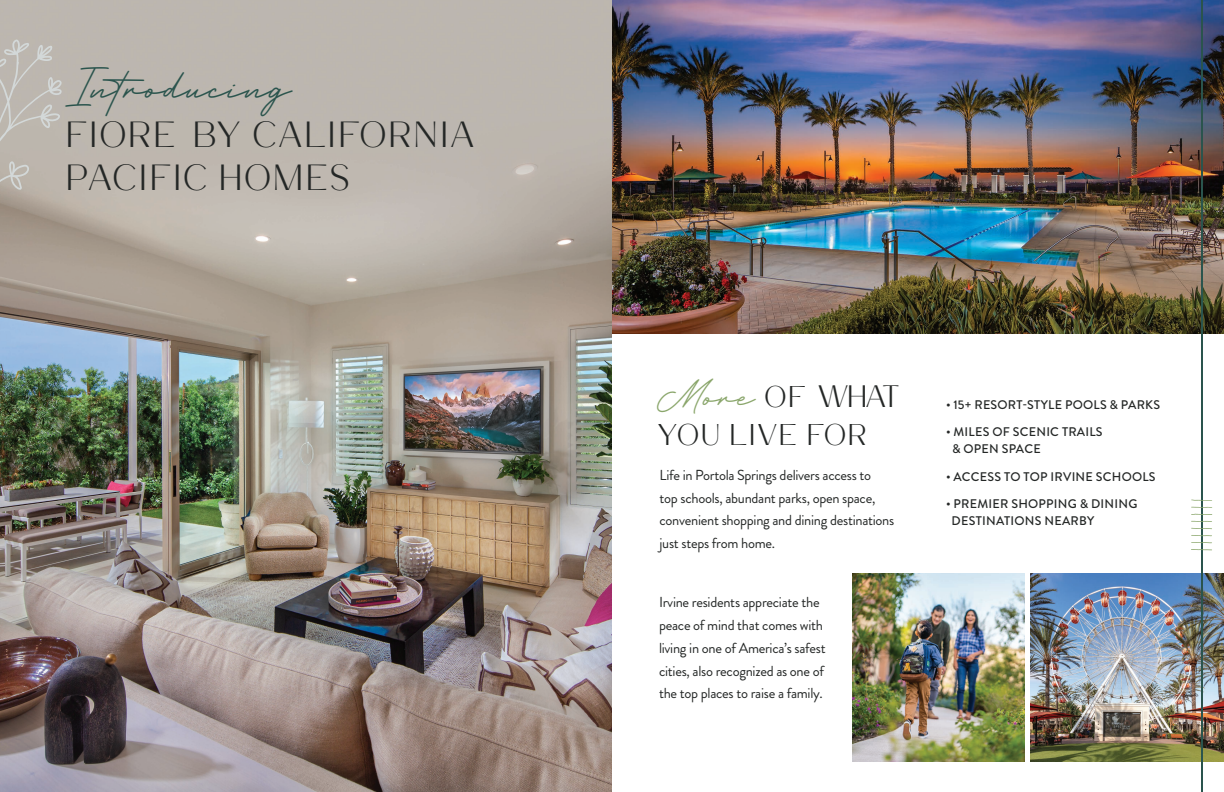
<style>
.page{position:relative;width:1224px;height:792px;background:#fff}
.page>*{position:absolute;margin:0;border:0;box-sizing:border-box;transform-origin:0 0}
.t1{font:300 36.4px/43px "Cherston";letter-spacing:.02em;color:#242726}
.t2{font:36.4px "Hertine Personal Use";letter-spacing:.02em;color:#2a544d}
.t3{font:31px "Hertine Personal Use";color:#8aa66b}
.t4{font:300 30px "Cherston";letter-spacing:.01em;color:#242726}
.t5{font:14.5px/22.8px "Brandon Grotesque";letter-spacing:-.02em;color:#242726}
.t6{font:500 12.5px/16.8px "Brandon Grotesque";letter-spacing:.02em;color:#242726}
.s1{font-family:"Cherston";font-weight:300;font-size:30px;color:#242726}
.s2{font-family:"Cherston";font-weight:300;color:#242726}
</style>
<div class="page">
<img style="left:1031px;top:573px;width:193px;height:188px">
<img style="left:852px;top:573px;width:173px;height:188px">
<img style="left:612px;top:0;width:612px;height:333px">
<img style="left:0;top:0;width:612px;height:792px">
<hr style="left:1202px;top:0;width:1px;height:792px;background:#2a544d">
<svg style="left:1191px;top:549px;width:21px;height:1px"></svg>
<svg style="left:1191px;top:514px;width:21px;height:1px"></svg>
<svg style="left:1191px;top:535px;width:21px;height:1px"></svg>
<svg style="left:1191px;top:521px;width:21px;height:1px"></svg>
<svg style="left:1191px;top:542px;width:21px;height:1px"></svg>
<svg style="left:1191px;top:528px;width:21px;height:1px"></svg>
<svg style="left:1191px;top:507px;width:21px;height:1px"></svg>
<svg style="left:1191px;top:500px;width:21px;height:1px"></svg>
<svg style="left:0;top:39px;width:62px;height:216px;background:#b7b0a7"></svg>
<p class="t2" style="left:66px;top:67px;width:227px">Introducing</p>
<p class="t1" style="left:66px;top:117px;width:411px">FIORE BY CALIFORNIA<br>PACIFIC HOMES</p>
<p class="t3" style="left:657px;top:378px;width:245px">More <span class="s1">OF</span> <span class="s2">WHAT</span></p>
<p class="t4" style="left:657px;top:415px;width:212px">YOU LIVE FOR</p>
<p class="t5" style="left:660px;top:464px;width:236px">Life in Portola Springs delivers access to<br>top schools, abundant parks, open space, convenient shopping and dining destinations just steps from home.</p>
<p class="t5" style="left:659px;top:591px;width:168px">Irvine residents appreciate the peace of mind that comes with living in one of America’s safest cities, also recognized as one of the top places to raise a family.</p>
<p class="t6" style="left:946px;top:396px;width:216px">• 15+ RESORT-STYLE POOLS &amp; PARKS</p>
<p class="t6" style="left:952px;top:424px;width:152px;text-indent:-6px">• MILES OF SCENIC TRAILS &amp; OPEN SPACE</p>
<p class="t6" style="left:946px;top:468px;width:211px">• ACCESS TO TOP IRVINE SCHOOLS</p>
<p class="t6" style="left:952px;top:496px;width:187px;text-indent:-6px">• PREMIER SHOPPING &amp; DINING<br>DESTINATIONS NEARBY</p>
</div>
